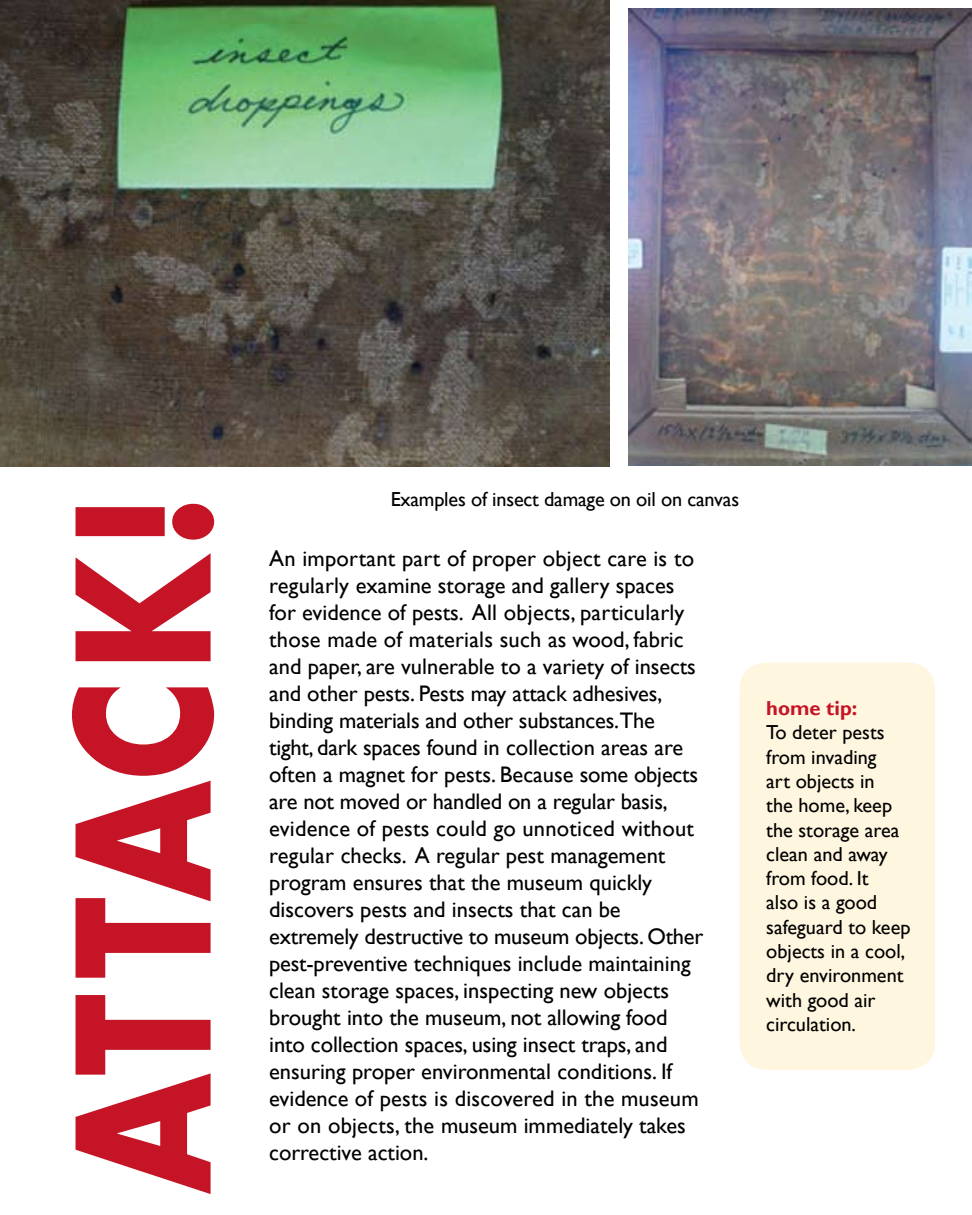
<style>
.page{position:relative;width:972px;height:1215px;background:#fff}
.page>*{position:absolute;margin:0;border:0;box-sizing:border-box;transform-origin:0 0}
.t1{font:700 179.1px "Futura";letter-spacing:.005em;color:#c41425;scale:.85 1}
.t2{font:22.5px/27px "Gill Sans";color:#000}
.t3{font:20.25px/24.3px "Gill Sans";color:#000}
.t4{font:700 20.25px "Gill Sans";color:#c41425}
</style>
<div class="page">
<img style="left:628px;top:8px;width:344px;height:458px">
<img style="left:0;top:0;width:609px;height:466px">
<div style="left:739px;top:663px;width:196px;height:407px;background:#fff6e0;border-radius:27px"></div>
<h1 class="t1" style="left:44px;top:1194px;width:827px;rotate:-90deg">ATTACK!</h1>
<p class="t3" style="left:391px;top:488px;width:350px">Examples of insect damage on oil on canvas</p>
<p class="t2" style="left:269px;top:546px;width:436px">An important part of proper object care is to regularly examine storage and gallery spaces for evidence of pests. All objects, particularly those made of materials such as wood, fabric and paper, are vulnerable to a variety of insects and other pests. Pests may attack adhesives, binding materials and other substances.The tight, dark spaces found in collection areas are often a magnet for pests. Because some objects are not moved or handled on a regular basis, evidence of pests could go unnoticed without regular checks. A regular pest management program ensures that the museum quickly discovers pests and insects that can be extremely destructive to museum objects. Other pest-preventive techniques include maintaining clean storage spaces, inspecting new objects brought into the museum, not allowing food into collection spaces, using insect traps, and ensuring proper environmental conditions. If evidence of pests is discovered in the museum or on objects, the museum immediately takes</p>
<p class="t2" style="left:269px;top:1140px;width:161px">corrective action.</p>
<p class="t4" style="left:766px;top:700px;width:93px">home tip:</p>
<p class="t3" style="left:766px;top:722px;width:146px">To deter pests from invading<br>art objects in<br>the home, keep the storage area clean and away from food. It<br>also is a good safeguard to keep objects in a cool, dry environment with good air circulation.</p>
</div>
